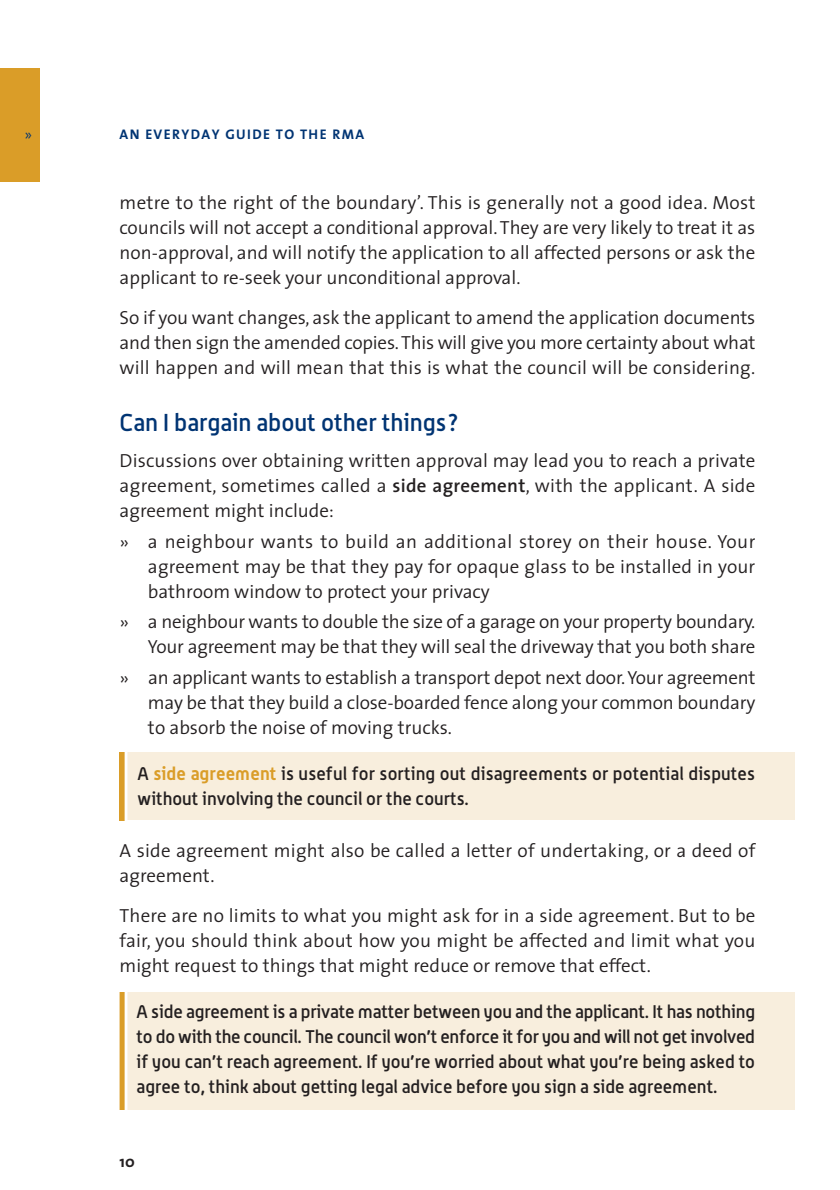
<style>
.page{position:relative;width:840px;height:1190px;background:#fff}
.page>*{position:absolute;margin:0;border:0;box-sizing:border-box;transform-origin:0 0}
.t1{font:500 24px "Alwyn";color:#003473}
.t2{font:300 19px/25px "The Sans";color:#231f20;text-align:justify}
.t3{font:500 18px/25px "Alwyn";color:#231f20}
.t4{font:300 18px "The Sans";color:#003473}
.t5{font:700 16px "The Sans";color:#231f20}
.t6{font:700 14px "The Sans";letter-spacing:.1em;color:#003473}
.s1{font-weight:600}
.s2{font-weight:700;color:#da9d28}
</style>
<div class="page">
<div style="left:0;top:69px;width:40px;height:113px;background:#da9d28"></div>
<div style="left:120px;top:752px;width:674px;height:68px;background:#f8eedd"></div>
<svg style="left:120px;top:752px;width:7px;height:68px"></svg>
<div style="left:120px;top:992px;width:674px;height:117px;background:#f8eedd"></div>
<svg style="left:120px;top:992px;width:7px;height:117px"></svg>
<p class="t4" style="left:24px;top:126px;width:10px">››</p>
<p class="t6" style="left:119px;top:128px;width:246px">AN EVERYDAY GUIDE TO THE RMA</p>
<p class="t2" style="left:120px;top:190px;width:637px">metre to the right of the boundary’. This is generally not a good idea. Most councils will not accept a conditional approval. They are very likely to treat it as non-approval, and will notify the application to all affected persons or ask the applicant to re-seek your unconditional approval.</p>
<p class="t2" style="left:120px;top:306px;width:637px">So if you want changes, ask the applicant to amend the application documents and then sign the amended copies. This will give you more certainty about what will happen and will mean that this is what the council will be considering.</p>
<p class="t1" style="left:120px;top:411px;width:341px">Can I bargain about other things?</p>
<p class="t2" style="left:120px;top:449px;width:637px">Discussions over obtaining written approval may lead you to reach a private agreement, sometimes called a <span class="s1">side agreement</span>, with the applicant. A side agreement might include:</p>
<p class="t2" style="left:148px;top:529px;width:609px;text-indent:-28px">›› a neighbour wants to build an additional storey on their house. Your agreement may be that they pay for opaque glass to be installed in your bathroom window to protect your privacy</p>
<p class="t2" style="left:120px;top:610px;width:637px;text-align:right">›› a neighbour wants to double the size of a garage on your property boundary.<br>Your agreement may be that they will seal the driveway that you both share</p>
<p class="t2" style="left:148px;top:666px;width:609px;text-indent:-28px">›› an applicant wants to establish a transport depot next door. Your agreement may be that they build a close-boarded fence along your common boundary to absorb the noise of moving trucks.</p>
<p class="t3" style="left:138px;top:762px;width:619px">A <span class="s2">side agreement</span> is useful for sorting out disagreements or potential disputes without involving the council or the courts.</p>
<p class="t2" style="left:120px;top:838px;width:637px">A side agreement might also be called a letter of undertaking, or a deed of agreement.</p>
<p class="t2" style="left:120px;top:904px;width:637px">There are no limits to what you might ask for in a side agreement. But to be fair, you should think about how you might be affected and limit what you might request to things that might reduce or remove that effect.</p>
<p class="t3" style="left:137px;top:1000px;width:620px;text-align:justify">A side agreement is a private matter between you and the applicant. It has nothing to do with the council. The council won’t enforce it for you and will not get involved if you can’t reach agreement. If you’re worried about what you’re being asked to agree to, think about getting legal advice before you sign a side agreement.</p>
<p class="t5" style="left:120px;top:1153px;width:17px">10</p>
</div>
